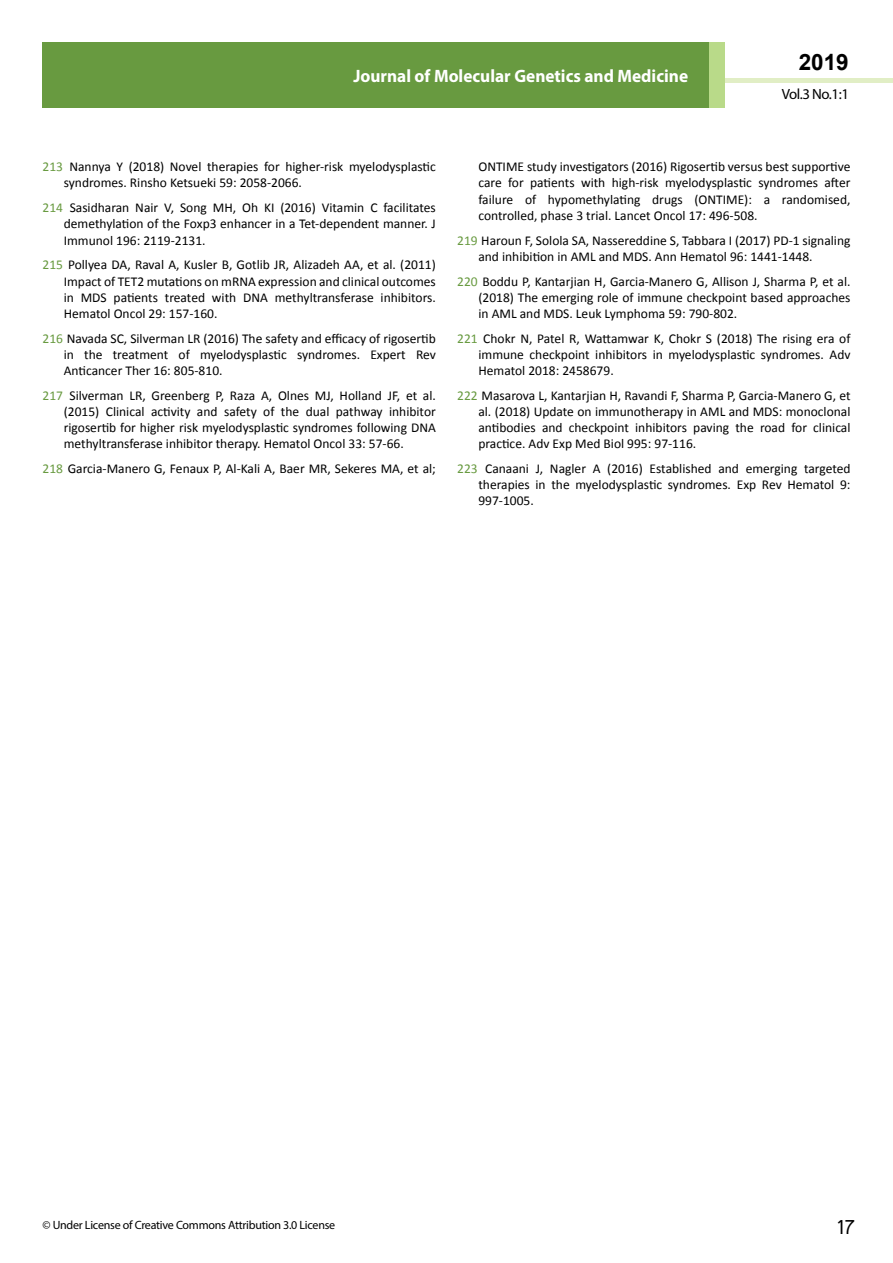
<style>
.page{position:relative;width:893px;height:1263px;background:#fff}
.page>*{position:absolute;margin:0;border:0;box-sizing:border-box;transform-origin:0 0}
.t1{font:25.5px "Tunga";color:#000}
.t2{font:700 22.5px "Arial";color:#000}
.t3{font:700 18px "Myriad Pro";color:#fff;scale:.96 1}
.t4{font:14.85px "Myriad Pro";color:#000}
.t5{font:13.5px/16.2px "Calibri";color:#000;text-align:justify}
.t6{font:12px "Myriad Pro";letter-spacing:-.02em;color:#000}
.s1{color:#689a40}
</style>
<div class="page">
<div style="left:43px;top:42px;width:666px;height:66px;background:#689a40"></div>
<div style="left:709px;top:42px;width:16px;height:66px;background:#b9da89"></div>
<hr style="left:725px;top:78px;width:168px;height:4px;background:#e1eec5">
<h3 class="t3" style="left:353px;top:64px;width:350px">Journal of Molecular Genetics and Medicine</h3>
<h3 class="t3" style="left:585px;top:74px;width:128px">ISSN 1698-9465</h3>
<h2 class="t2" style="left:799px;top:47px;width:52px">2019</h2>
<p class="t4" style="left:782px;top:84px;width:69px">Vol.3 No.1:1</p>
<p class="t5" style="left:64px;top:159px;width:374px;text-indent:-21px"><span class="s1">213</span> Nannya Y (2018) Novel therapies for higher-risk myelodysplastic syndromes. Rinsho Ketsueki 59: 2058-2066.</p>
<p class="t5" style="left:64px;top:200px;width:374px;text-indent:-21px"><span class="s1">214</span> Sasidharan Nair V, Song MH, Oh KI (2016) Vitamin C facilitates demethylation of the Foxp3 enhancer in a Tet-dependent manner. J Immunol 196: 2119-2131.</p>
<p class="t5" style="left:64px;top:257px;width:374px;text-indent:-21px"><span class="s1">215</span> Pollyea DA, Raval A, Kusler B, Gotlib JR, Alizadeh AA, et al. (2011)<br>Impact of TET2 mutations on mRNA expression and clinical outcomes in MDS patients treated with DNA methyltransferase inhibitors.<br>Hematol Oncol 29: 157-160.</p>
<p class="t5" style="left:64px;top:330px;width:374px;text-indent:-21px"><span class="s1">216</span> Navada SC, Silverman LR (2016) The safety and efficacy of rigosertib in the treatment of myelodysplastic syndromes. Expert Rev Anticancer Ther 16: 805-810.</p>
<p class="t5" style="left:64px;top:387px;width:374px;text-indent:-21px"><span class="s1">217</span> Silverman LR, Greenberg P, Raza A, Olnes MJ, Holland JF, et al. (2015) Clinical activity and safety of the dual pathway inhibitor rigosertib for higher risk myelodysplastic syndromes following DNA methyltransferase inhibitor therapy. Hematol Oncol 33: 57-66.</p>
<p class="t5" style="left:43px;top:460px;width:395px"><span class="s1">218</span> Garcia-Manero G, Fenaux P, Al-Kali A, Baer MR, Sekeres MA, et al;</p>
<p class="t5" style="left:478px;top:159px;width:374px">ONTIME study investigators (2016) Rigosertib versus best supportive care for patients with high-risk myelodysplastic syndromes after failure of hypomethylating drugs (ONTIME): a randomised, controlled, phase 3 trial. Lancet Oncol 17: 496-508.</p>
<p class="t5" style="left:478px;top:232px;width:374px;text-indent:-21px"><span class="s1">219</span> Haroun F, Solola SA, Nassereddine S, Tabbara I (2017) PD-1 signaling and inhibition in AML and MDS. Ann Hematol 96: 1441-1448.</p>
<p class="t5" style="left:478px;top:273px;width:374px;text-indent:-21px"><span class="s1">220</span> Boddu P, Kantarjian H, Garcia-Manero G, Allison J, Sharma P, et al. (2018) The emerging role of immune checkpoint based approaches in AML and MDS. Leuk Lymphoma 59: 790-802.</p>
<p class="t5" style="left:478px;top:330px;width:374px;text-indent:-21px"><span class="s1">221</span> Chokr N, Patel R, Wattamwar K, Chokr S (2018) The rising era of immune checkpoint inhibitors in myelodysplastic syndromes. Adv Hematol 2018: 2458679.</p>
<p class="t5" style="left:478px;top:387px;width:374px;text-indent:-21px"><span class="s1">222</span> Masarova L, Kantarjian H, Ravandi F, Sharma P, Garcia-Manero G, et al. (2018) Update on immunotherapy in AML and MDS: monoclonal antibodies and checkpoint inhibitors paving the road for clinical practice. Adv Exp Med Biol 995: 97-116.</p>
<p class="t5" style="left:478px;top:460px;width:374px;text-indent:-21px"><span class="s1">223</span> Canaani J, Nagler A (2016) Established and emerging targeted therapies in the myelodysplastic syndromes. Exp Rev Hematol 9:<br>997-1005.</p>
<p class="t6" style="left:43px;top:1218px;width:294px">© Under License of Creative Commons Attribution 3.0 License</p>
<h1 class="t1" style="left:837px;top:1210px;width:19px">17</h1>
</div>
